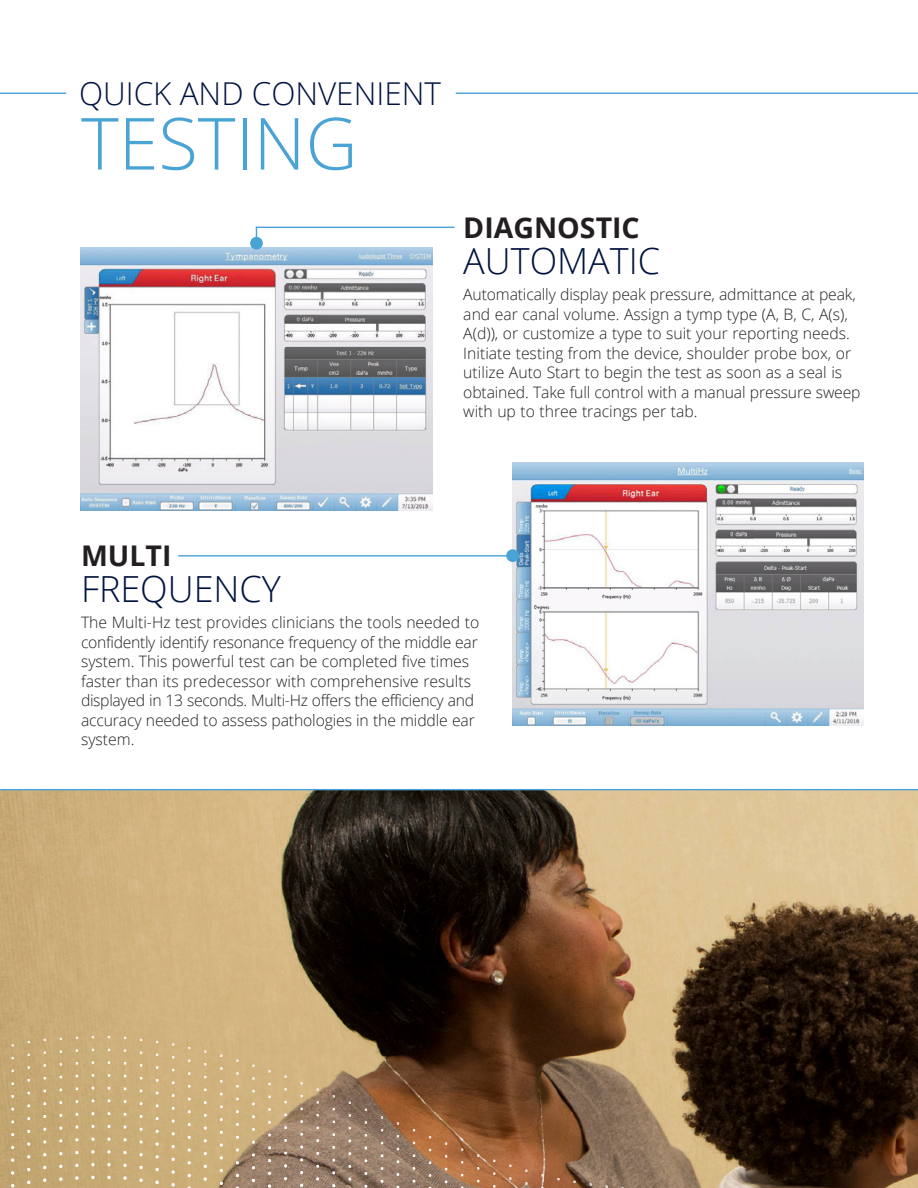
<style>
.page{position:relative;width:918px;height:1188px;background:#fff}
.page>*{position:absolute;margin:0;border:0;box-sizing:border-box;transform-origin:0 0}
.t1{font:300 72px "Open Sans";color:#4aa3d5}
.t2{font:300 36px "Open Sans";color:#001340}
.t3{font:300 31.5px "Open Sans";color:#001340}
.t4{font:700 28.5px "Open Sans";color:#231f20}
.t5{font:300 15.75px/19.5px "Open Sans";color:#231f20}
</style>
<div class="page">
<img style="left:81px;top:247px;width:351px;height:264px">
<img style="left:513px;top:462px;width:351px;height:264px">
<img style="left:0;top:790px;width:918px;height:398px">
<hr style="left:0;top:93px;width:66px;height:1px;background:#4aa3d5">
<hr style="left:456px;top:93px;width:462px;height:1px;background:#4aa3d5">
<svg style="left:604px;top:1184px;width:5px;height:4px"></svg>
<svg style="left:588px;top:1182px;width:5px;height:5px"></svg>
<svg style="left:572px;top:1180px;width:5px;height:4px"></svg>
<svg style="left:556px;top:1177px;width:5px;height:4px"></svg>
<svg style="left:540px;top:1173px;width:5px;height:5px"></svg>
<svg style="left:524px;top:1169px;width:5px;height:4px"></svg>
<svg style="left:524px;top:1181px;width:5px;height:5px"></svg>
<svg style="left:508px;top:1164px;width:4px;height:4px"></svg>
<svg style="left:508px;top:1176px;width:5px;height:5px"></svg>
<svg style="left:492px;top:1159px;width:4px;height:4px"></svg>
<svg style="left:492px;top:1171px;width:4px;height:5px"></svg>
<svg style="left:476px;top:1153px;width:4px;height:5px"></svg>
<svg style="left:476px;top:1166px;width:4px;height:5px"></svg>
<svg style="left:460px;top:1147px;width:4px;height:5px"></svg>
<svg style="left:460px;top:1160px;width:4px;height:5px"></svg>
<svg style="left:444px;top:1141px;width:4px;height:5px"></svg>
<svg style="left:444px;top:1154px;width:4px;height:5px"></svg>
<svg style="left:428px;top:1135px;width:4px;height:4px"></svg>
<svg style="left:428px;top:1148px;width:4px;height:4px"></svg>
<svg style="left:412px;top:1128px;width:4px;height:4px"></svg>
<svg style="left:412px;top:1141px;width:4px;height:4px"></svg>
<svg style="left:396px;top:1121px;width:4px;height:5px"></svg>
<svg style="left:396px;top:1134px;width:4px;height:4px"></svg>
<svg style="left:380px;top:1115px;width:4px;height:5px"></svg>
<svg style="left:380px;top:1128px;width:4px;height:4px"></svg>
<svg style="left:364px;top:1108px;width:4px;height:4px"></svg>
<svg style="left:364px;top:1120px;width:4px;height:5px"></svg>
<svg style="left:348px;top:1101px;width:4px;height:4px"></svg>
<svg style="left:348px;top:1113px;width:4px;height:5px"></svg>
<svg style="left:332px;top:1094px;width:4px;height:5px"></svg>
<svg style="left:331px;top:1107px;width:5px;height:4px"></svg>
<svg style="left:315px;top:1087px;width:5px;height:5px"></svg>
<svg style="left:315px;top:1100px;width:5px;height:5px"></svg>
<svg style="left:299px;top:1081px;width:5px;height:4px"></svg>
<svg style="left:299px;top:1094px;width:5px;height:4px"></svg>
<svg style="left:283px;top:1074px;width:5px;height:5px"></svg>
<svg style="left:283px;top:1087px;width:5px;height:5px"></svg>
<svg style="left:267px;top:1069px;width:5px;height:4px"></svg>
<svg style="left:267px;top:1082px;width:5px;height:4px"></svg>
<svg style="left:268px;top:1184px;width:3px;height:4px"></svg>
<svg style="left:251px;top:1063px;width:5px;height:5px"></svg>
<svg style="left:251px;top:1076px;width:5px;height:5px"></svg>
<svg style="left:252px;top:1153px;width:3px;height:4px"></svg>
<svg style="left:235px;top:1059px;width:5px;height:4px"></svg>
<svg style="left:235px;top:1071px;width:5px;height:5px"></svg>
<svg style="left:236px;top:1148px;width:3px;height:4px"></svg>
<svg style="left:219px;top:1054px;width:5px;height:4px"></svg>
<svg style="left:219px;top:1066px;width:5px;height:5px"></svg>
<svg style="left:203px;top:1049px;width:4px;height:5px"></svg>
<svg style="left:203px;top:1062px;width:4px;height:5px"></svg>
<svg style="left:204px;top:1177px;width:3px;height:4px"></svg>
<svg style="left:187px;top:1046px;width:4px;height:4px"></svg>
<svg style="left:187px;top:1059px;width:4px;height:4px"></svg>
<svg style="left:188px;top:1148px;width:3px;height:4px"></svg>
<svg style="left:171px;top:1042px;width:4px;height:5px"></svg>
<svg style="left:171px;top:1055px;width:4px;height:4px"></svg>
<svg style="left:171px;top:1170px;width:4px;height:4px"></svg>
<svg style="left:171px;top:1183px;width:4px;height:4px"></svg>
<svg style="left:155px;top:1040px;width:4px;height:4px"></svg>
<svg style="left:155px;top:1053px;width:4px;height:4px"></svg>
<svg style="left:156px;top:1142px;width:3px;height:4px"></svg>
<svg style="left:155px;top:1155px;width:4px;height:3px"></svg>
<svg style="left:155px;top:1168px;width:4px;height:3px"></svg>
<svg style="left:155px;top:1181px;width:4px;height:3px"></svg>
<svg style="left:139px;top:1038px;width:4px;height:4px"></svg>
<svg style="left:139px;top:1050px;width:4px;height:5px"></svg>
<svg style="left:139px;top:1140px;width:4px;height:4px"></svg>
<svg style="left:139px;top:1153px;width:4px;height:3px"></svg>
<svg style="left:139px;top:1166px;width:4px;height:3px"></svg>
<svg style="left:139px;top:1178px;width:4px;height:4px"></svg>
<svg style="left:123px;top:1036px;width:4px;height:4px"></svg>
<svg style="left:123px;top:1048px;width:4px;height:5px"></svg>
<svg style="left:123px;top:1113px;width:4px;height:3px"></svg>
<svg style="left:123px;top:1126px;width:4px;height:3px"></svg>
<svg style="left:123px;top:1138px;width:4px;height:3px"></svg>
<svg style="left:123px;top:1151px;width:4px;height:3px"></svg>
<svg style="left:123px;top:1164px;width:4px;height:3px"></svg>
<svg style="left:123px;top:1176px;width:4px;height:4px"></svg>
<svg style="left:107px;top:1035px;width:4px;height:4px"></svg>
<svg style="left:107px;top:1048px;width:4px;height:4px"></svg>
<svg style="left:107px;top:1125px;width:4px;height:3px"></svg>
<svg style="left:107px;top:1138px;width:4px;height:3px"></svg>
<svg style="left:107px;top:1150px;width:4px;height:4px"></svg>
<svg style="left:107px;top:1163px;width:4px;height:3px"></svg>
<svg style="left:107px;top:1176px;width:4px;height:3px"></svg>
<svg style="left:91px;top:1035px;width:4px;height:4px"></svg>
<svg style="left:91px;top:1048px;width:4px;height:4px"></svg>
<svg style="left:91px;top:1138px;width:4px;height:3px"></svg>
<svg style="left:91px;top:1150px;width:4px;height:4px"></svg>
<svg style="left:91px;top:1163px;width:4px;height:3px"></svg>
<svg style="left:91px;top:1176px;width:4px;height:3px"></svg>
<svg style="left:75px;top:1036px;width:4px;height:4px"></svg>
<svg style="left:75px;top:1048px;width:4px;height:5px"></svg>
<svg style="left:75px;top:1164px;width:4px;height:3px"></svg>
<svg style="left:75px;top:1176px;width:4px;height:4px"></svg>
<svg style="left:59px;top:1037px;width:4px;height:4px"></svg>
<svg style="left:59px;top:1049px;width:4px;height:5px"></svg>
<svg style="left:59px;top:1139px;width:3px;height:4px"></svg>
<svg style="left:59px;top:1177px;width:4px;height:4px"></svg>
<svg style="left:43px;top:1038px;width:4px;height:4px"></svg>
<svg style="left:43px;top:1050px;width:4px;height:5px"></svg>
<svg style="left:43px;top:1140px;width:3px;height:4px"></svg>
<svg style="left:43px;top:1178px;width:3px;height:4px"></svg>
<svg style="left:27px;top:1040px;width:4px;height:4px"></svg>
<svg style="left:26px;top:1053px;width:5px;height:4px"></svg>
<svg style="left:27px;top:1142px;width:3px;height:4px"></svg>
<svg style="left:10px;top:1043px;width:5px;height:5px"></svg>
<svg style="left:10px;top:1056px;width:5px;height:4px"></svg>
<svg style="left:11px;top:1171px;width:3px;height:4px"></svg>
<hr style="left:256px;top:227px;width:199px;height:1px;background:#4aa3d5">
<hr style="left:178px;top:555px;width:336px;height:2px;background:#4aa3d5">
<div style="left:250px;top:237px;width:13px;height:13px;background:#4aa3d5;border-radius:50%"></div>
<div style="left:506px;top:549px;width:13px;height:13px;background:#4aa3d5;border-radius:50%"></div>
<hr style="left:0;top:789px;width:918px;height:1px;background:#4aa3d5">
<p class="t3" style="left:79px;top:72px;width:363px">QUICK AND CONVENIENT</p>
<p class="t1" style="left:81px;top:94px;width:278px">TESTING</p>
<p class="t4" style="left:463px;top:207px;width:178px">DIAGNOSTIC</p>
<p class="t2" style="left:463px;top:236px;width:198px">AUTOMATIC</p>
<p class="t5" style="left:463px;top:284px;width:399px">Automatically display peak pressure, admittance at peak, and ear canal volume. Assign a tymp type (A, B, C, A(s), A(d)), or customize a type to suit your reporting needs.<br>Initiate testing from the device, shoulder probe box, or utilize Auto Start to begin the test as soon as a seal is obtained. Take full control with a manual pressure sweep with up to three tracings per tab.</p>
<p class="t4" style="left:81px;top:536px;width:92px">MULTI</p>
<p class="t2" style="left:81px;top:564px;width:201px">FREQUENCY</p>
<p class="t5" style="left:81px;top:612px;width:400px">The Multi-Hz test provides clinicians the tools needed to confidently identify resonance frequency of the middle ear system. This powerful test can be completed five times faster than its predecessor with comprehensive results displayed in 13 seconds. Multi-Hz offers the efficiency and accuracy needed to assess pathologies in the middle ear system.</p>
</div>
